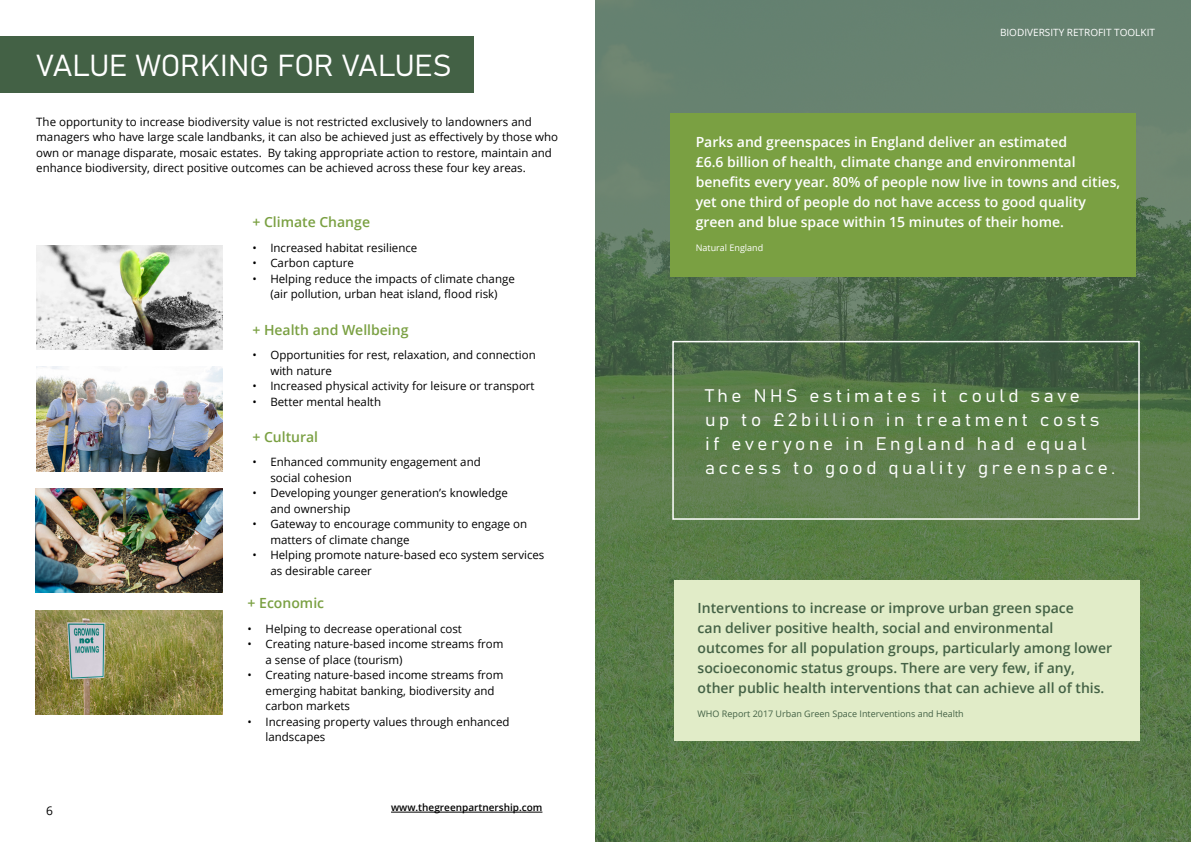
<style>
.page{position:relative;width:1191px;height:842px;background:#fff}
.page>*{position:absolute;margin:0;border:0;box-sizing:border-box;transform-origin:0 0}
.t1{font:30px "Grandview";letter-spacing:-.01em;color:#fff}
.t2{font:18px/24px "Grandview";letter-spacing:.2em;color:#fff}
.t3{font:600 14px/20px "Open Sans";color:#436145}
.t4{font:600 14px/20px "Open Sans";color:#fff}
.t5{font:600 14px "Open Sans";color:#7aa042}
.t6{font:12px "Open Sans";color:#000}
.t7{font:11.5px/15.5px "Open Sans";color:#000}
.t8{font:600 10px "Open Sans";color:#000}
.t9{font:10px "Open Sans";color:#fff}
.t10{font:9px "Open Sans";color:#436145}
.t11{font:9px "Open Sans";color:#fff}
</style>
<div class="page">
<hr style="left:391px;top:812px;width:151px;height:1px;background:#000">
<div style="left:0;top:36px;width:473px;height:57px;background:#436145"></div>
<img style="left:36px;top:245px;width:187px;height:104px">
<img style="left:36px;top:367px;width:187px;height:104px">
<img style="left:36px;top:489px;width:187px;height:104px">
<img style="left:36px;top:610px;width:187px;height:105px">
<svg style="left:595px;top:0;width:596px;height:842px;background:#597851"></svg>
<div style="left:670px;top:113px;width:466px;height:164px;background:#7aa042"></div>
<div style="left:672px;top:341px;width:467px;height:179px;border:2px solid #fff"></div>
<div style="left:674px;top:580px;width:465px;height:161px;background:#e1ecc8"></div>
<h1 class="t1" style="left:36px;top:43px;width:417px">VALUE WORKING FOR VALUES</h1>
<p class="t7" style="left:36px;top:114px;width:523px">The opportunity to increase biodiversity value is not restricted exclusively to landowners and managers who have large scale landbanks, it can also be achieved just as effectively by those who own or manage disparate, mosaic estates. By taking appropriate action to restore, maintain and enhance biodiversity, direct positive outcomes can be achieved across these four key areas.</p>
<p class="t5" style="left:252px;top:212px;width:119px">+ Climate Change</p>
<p class="t7" style="left:252px;top:239px;width:166px">• Increased habitat resilience</p>
<p class="t7" style="left:252px;top:255px;width:103px">• Carbon capture</p>
<p class="t7" style="left:252px;top:270px;width:264px;text-align:center">• Helping reduce the impacts of climate change (air pollution, urban heat island, flood risk)</p>
<p class="t5" style="left:252px;top:320px;width:158px">+ Health and Wellbeing</p>
<p class="t7" style="left:270px;top:347px;width:267px;text-indent:-18px">• Opportunities for rest, relaxation, and connection with nature</p>
<p class="t7" style="left:252px;top:378px;width:284px">• Increased physical activity for leisure or transport</p>
<p class="t7" style="left:252px;top:393px;width:130px">• Better mental health</p>
<p class="t5" style="left:252px;top:427px;width:67px">+ Cultural</p>
<p class="t7" style="left:270px;top:454px;width:212px;text-indent:-18px">• Enhanced community engagement and social cohesion</p>
<p class="t7" style="left:270px;top:485px;width:239px;text-indent:-18px">• Developing younger generation’s knowledge and ownership</p>
<p class="t7" style="left:270px;top:516px;width:258px;text-indent:-18px">• Gateway to encourage community to engage on matters of climate change</p>
<p class="t7" style="left:270px;top:547px;width:275px;text-indent:-18px">• Helping promote nature-based eco system services as desirable career</p>
<p class="t5" style="left:247px;top:593px;width:78px">+ Economic</p>
<p class="t7" style="left:247px;top:620px;width:216px">• Helping to decrease operational cost</p>
<p class="t7" style="left:265px;top:636px;width:239px;text-indent:-18px">• Creating nature-based income streams from a sense of place (tourism)</p>
<p class="t7" style="left:265px;top:667px;width:239px;text-indent:-18px">• Creating nature-based income streams from emerging habitat banking, biodiversity and carbon markets</p>
<p class="t7" style="left:265px;top:713px;width:245px;text-indent:-18px">• Increasing property values through enhanced landscapes</p>
<p class="t6" style="left:46px;top:802px;width:8px">6</p>
<p class="t8" style="left:391px;top:801px;width:153px">www.thegreenpartnership.com</p>
<p class="t9" style="left:1000px;top:26px;width:156px">BIODIVERSITY RETROFIT TOOLKIT</p>
<p class="t4" style="left:695px;top:131px;width:426px">Parks and greenspaces in England deliver an estimated<br>£6.6 billion of health, climate change and environmental benefits every year. 80% of people now live in towns and cities, yet one third of people do not have access to good quality green and blue space within 15 minutes of their home.</p>
<p class="t11" style="left:695px;top:242px;width:69px">Natural England</p>
<h2 class="t2" style="left:705px;top:382px;width:411px">The NHS estimates it could save<br>up to £2billion in treatment costs if everyone in England had equal access to good quality greenspace.</h2>
<p class="t3" style="left:697px;top:597px;width:416px">Interventions to increase or improve urban green space<br>can deliver positive health, social and environmental outcomes for all population groups, particularly among lower socioeconomic status groups. There are very few, if any, other public health interventions that can achieve all of this.</p>
<p class="t10" style="left:697px;top:708px;width:268px">WHO Report 2017 Urban Green Space Interventions and Health</p>
</div>
